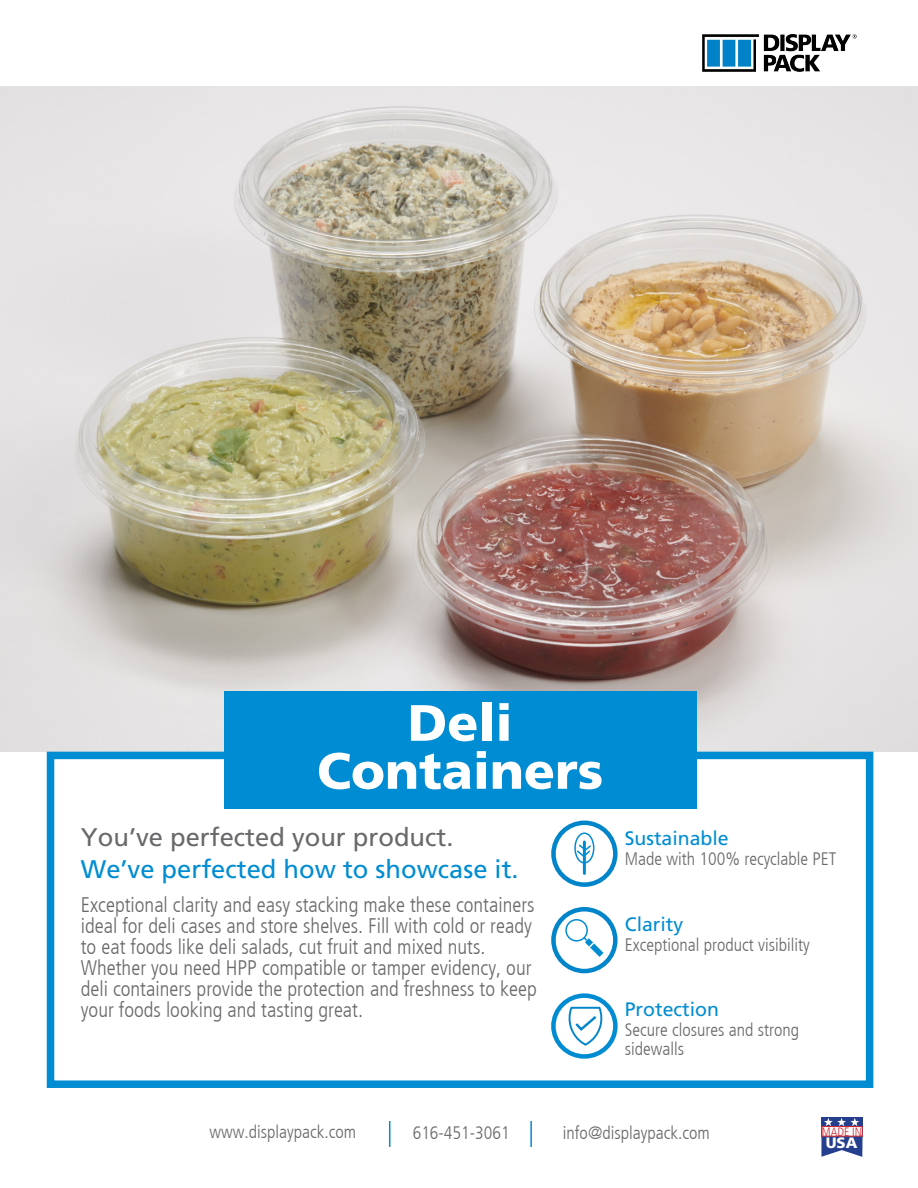
<style>
.page{position:relative;width:918px;height:1188px;background:#fff}
.page>*{position:absolute;margin:0;border:0;box-sizing:border-box;transform-origin:0 0}
.t1{font:900 51px "Frutiger";color:#fff}
.Content_Source_Sans{font:25.5px "Frutiger";color:#008cd2}
.Content_Source_Sans-2{font:25.5px "Frutiger";color:#69696c}
.Content_Source_Sans-3{font:300 condensed 21px/21px "Frutiger";color:#69696c}
.t2{font:19.5px "Frutiger";color:#008cd2}
.t3{font:300 condensed 18px/19.5px "Frutiger";color:#69696c}
.t4{font:900 15px "Frutiger";color:#fff}
.t5{font:300 condensed 12px "Frutiger";color:#d1232a}
</style>
<div class="page">
<img style="left:0;top:86px;width:918px;height:666px">
<div style="left:47px;top:752px;width:826px;height:336px;border:8px solid #008cd2"></div>
<div style="left:224px;top:691px;width:472px;height:118px;background:#008cd2"></div>
<img style="left:702px;top:34px;width:154px;height:37px">
<hr style="left:530px;top:1121px;width:2px;height:26px;background:#008cd2">
<svg style="left:389px;top:1121px;width:1px;height:26px"></svg>
<svg style="left:821px;top:1137px;width:42px;height:20px"></svg>
<div style="left:821px;top:1117px;width:42px;height:19px;background:#253f8e"></div>
<svg style="left:824px;top:1118px;width:35px;height:8px"></svg>
<div style="left:821px;top:1126px;width:42px;height:11px;background:#fff;border:1px solid #d1232a"></div>
<div style="left:574px;top:832px;width:20px;height:32px;border:2px solid #008cd2;border-radius:50%"></div>
<hr style="left:583px;top:842px;width:3px;height:31px;background:#008cd2">
<svg style="left:575px;top:843px;width:17px;height:15px"></svg>
<div style="left:551px;top:821px;width:67px;height:66px;border:4px solid #0084ca;border-radius:50%"></div>
<div style="left:551px;top:907px;width:67px;height:66px;border:4px solid #0084ca;border-radius:50%"></div>
<svg style="left:563px;top:917px;width:41px;height:40px"></svg>
<div style="left:551px;top:993px;width:67px;height:66px;border:4px solid #008cd2;border-radius:50%"></div>
<svg style="left:568px;top:1006px;width:35px;height:40px"></svg>
<p class="t1" style="left:408px;top:692px;width:106px">Deli</p>
<p class="t1" style="left:317px;top:740px;width:288px">Containers</p>
<p class="Content_Source_Sans-2" style="left:81px;top:822px;width:374px">You’ve perfected your product.</p>
<p class="Content_Source_Sans" style="left:81px;top:855px;width:439px">We’ve perfected how to showcase it.</p>
<p class="Content_Source_Sans-3" style="left:81px;top:894px;width:457px">Exceptional clarity and easy stacking make these containers ideal for deli cases and store shelves. Fill with cold or ready to eat foods like deli salads, cut fruit and mixed nuts.<br>Whether you need HPP compatible or tamper evidency, our deli containers provide the protection and freshness to keep your foods looking and tasting great.</p>
<p class="t2" style="left:625px;top:827px;width:106px">Sustainable</p>
<p class="t3" style="left:625px;top:849px;width:213px">Made with 100% recyclable PET</p>
<p class="t2" style="left:625px;top:913px;width:60px">Clarity</p>
<p class="t3" style="left:625px;top:935px;width:187px">Exceptional product visibility</p>
<p class="t2" style="left:625px;top:998px;width:96px">Protection</p>
<p class="t3" style="left:625px;top:1020px;width:176px">Secure closures and strong sidewalls</p>
<p class="t3" style="left:210px;top:1122px;width:148px">www.displaypack.com</p>
<p class="t3" style="left:413px;top:1123px;width:99px">616-451-3061</p>
<p class="t3" style="left:563px;top:1123px;width:148px">info@displaypack.com</p>
<p class="t5" style="left:822px;top:1125px;width:42px">MADE IN</p>
<p class="t4" style="left:826px;top:1134px;width:33px">USA</p>
</div>
